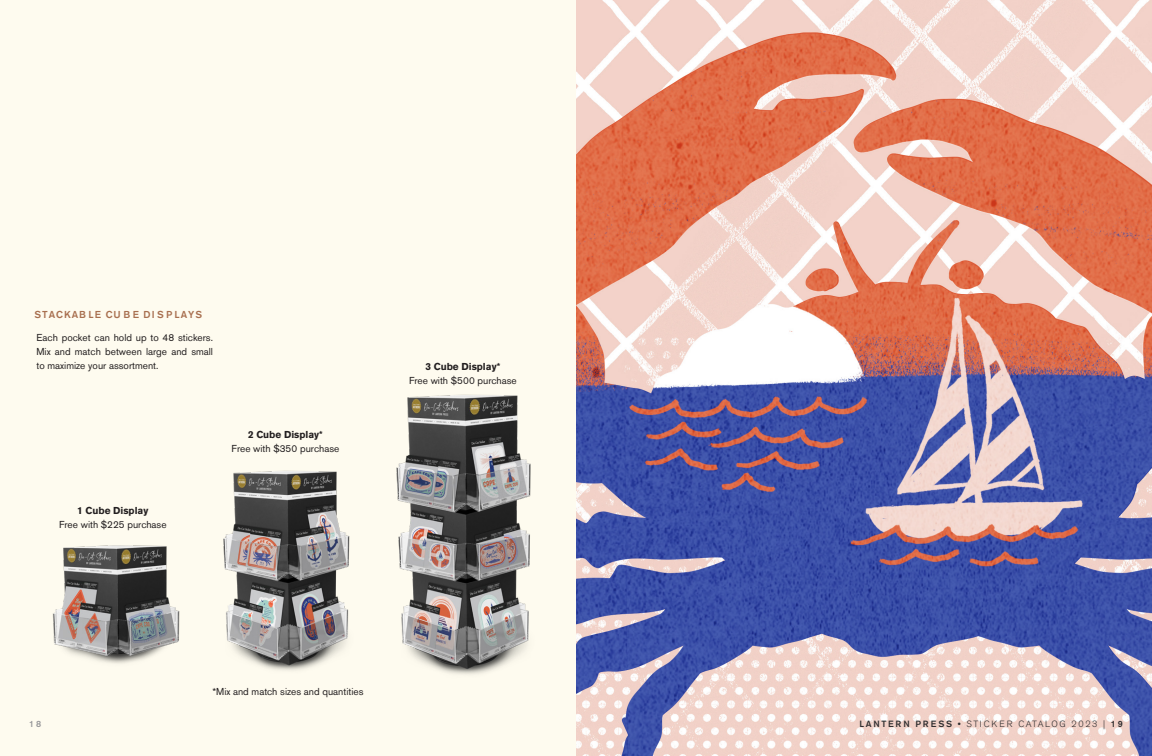
<style>
.page{position:relative;width:1152px;height:756px;background:#fff}
.page>*{position:absolute;margin:0;border:0;box-sizing:border-box;transform-origin:0 0}
.t1{font:10px/14px "Akzidenz Grotesk BE";color:#231f20;text-align:center}
.t2{font:500 10px "Akzidenz Grotesk BE";letter-spacing:.1em;color:#a86f4f}
.t3{font:300 9px "Akzidenz Grotesk BE";letter-spacing:.18em;color:#312f30}
.t4{font:500 9px "Akzidenz Grotesk BE";color:#98989a}
.s1{font-weight:700}
.s2{font-weight:500}
</style>
<div class="page">
<div style="left:0;top:0;width:576px;height:756px;background:#fefbef"></div>
<img style="left:396px;top:394px;width:135px;height:281px">
<img style="left:223px;top:470px;width:127px;height:201px">
<img style="left:52px;top:545px;width:128px;height:119px">
<img style="left:576px;top:0;width:576px;height:756px">
<p class="t2" style="left:35px;top:308px;width:169px">STACKAB LE CU B E DI S P LAYS</p>
<p class="t1" style="left:36px;top:330px;width:178px;text-align:justify">Each pocket can hold up to 48 stickers.<br>Mix and match between large and small to maximize your assortment.</p>
<p class="t1" style="left:59px;top:504px;width:109px"><span class="s1">1 Cube Display<br></span>Free with $225 purchase</p>
<p class="t1" style="left:232px;top:428px;width:109px"><span class="s1">2 Cube Display*<br></span>Free with $350 purchase</p>
<p class="t1" style="left:409px;top:360px;width:109px"><span class="s1">3 Cube Display*<br></span>Free with $500 purchase</p>
<p class="t1" style="left:212px;top:684px;width:153px">*Mix and match sizes and quantities</p>
<p class="t4" style="left:29px;top:718px;width:13px">18</p>
<p class="t3" style="left:860px;top:719px;width:265px"><span class="s2">LANTERN PRESS •</span> STICKER CATALOG 2023 | <span class="s2">19</span></p>
</div>
